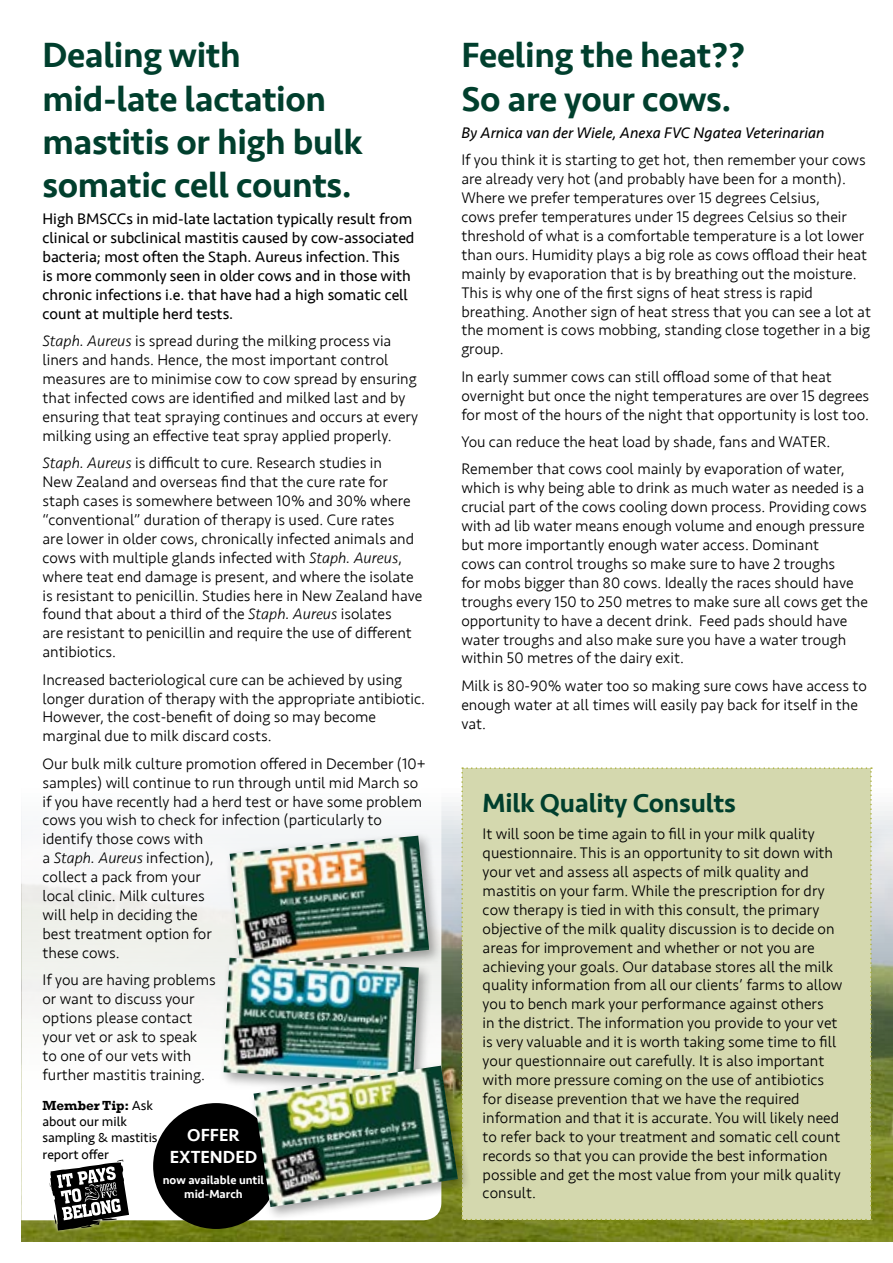
<style>
.page{position:relative;width:893px;height:1263px;background:#fff}
.page>*{position:absolute;margin:0;border:0;box-sizing:border-box;transform-origin:0 0}
.t1{font:500 36px/43.2px "Seravek";letter-spacing:-.01em;color:#003f2d}
.t2{font:500 27px "Seravek";letter-spacing:-.01em;color:#003f2d}
.t3{font:500 18px/21.6px "Seravek";color:#fff;text-align:center}
.t4{font:300 15.75px/18.9px "Seravek";color:#000}
.t5{font:15.75px/18.9px "Seravek";color:#000}
.t6{font:italic 15.75px "Seravek";color:#000}
.t7{font:13.5px/16.2px "Seravek";color:#000}
.t8{font:700 13.5px "Rockwell";color:#000}
.t9{font:500 12px/14.4px "Seravek";color:#fff;text-align:center}
.s1{font-style:italic}
.s2{font-family:"Seravek";font-weight:400}
</style>
<div class="page">
<img style="left:21px;top:767px;width:872px;height:475px">
<div style="left:461px;top:767px;width:411px;height:453px;background:#d4d8ae"></div>
<svg style="left:21px;top:767px;width:420px;height:453px"></svg>
<div style="left:153px;top:1103px;width:126px;height:126px;background:#000;border-radius:50%"></div>
<div style="left:225px;top:831px;width:219px;height:151px;background:#000;opacity:.35"></div>
<img style="left:230px;top:836px;width:199px;height:117px">
<div style="left:219px;top:953px;width:214px;height:144px;background:#000;opacity:.35"></div>
<img style="left:224px;top:958px;width:195px;height:124px">
<div style="left:249px;top:1061px;width:223px;height:160px;background:#000;opacity:.35"></div>
<img style="left:254px;top:1066px;width:204px;height:141px">
<svg style="left:44px;top:1155px;width:89px;height:79px"></svg>
<h1 class="t1" style="left:43px;top:34px;width:322px">Dealing with mid-late lactation mastitis or high bulk somatic cell counts.</h1>
<p class="t5" style="left:43px;top:210px;width:373px">High BMSCCs in mid-late lactation typically result from clinical or subclinical mastitis caused by cow-associated bacteria; most often the Staph. Aureus infection. This<br>is more commonly seen in older cows and in those with chronic infections i.e. that have had a high somatic cell count at multiple herd tests.</p>
<p class="t4" style="left:43px;top:332px;width:377px"><span class="s1">Staph. Aureus</span> is spread during the milking process via liners and hands. Hence, the most important control measures are to minimise cow to cow spread by ensuring that infected cows are identified and milked last and by ensuring that teat spraying continues and occurs at every milking using an effective teat spray applied properly.</p>
<p class="t4" style="left:43px;top:454px;width:381px"><span class="s1">Staph. Aureus</span> is difficult to cure. Research studies in<br>New Zealand and overseas find that the cure rate for staph cases is somewhere between 10% and 30% where “conventional” duration of therapy is used. Cure rates<br>are lower in older cows, chronically infected animals and cows with multiple glands infected with <span class="s1">Staph. Aureus</span>, where teat end damage is present, and where the isolate is resistant to penicillin. Studies here in New Zealand have found that about a third of the <span class="s1">Staph. Aureus</span> isolates<br>are resistant to penicillin and require the use of different antibiotics.</p>
<p class="t4" style="left:43px;top:670px;width:384px">Increased bacteriological cure can be achieved by using longer duration of therapy with the appropriate antibiotic.<br>However, the cost-benefit of doing so may become marginal due to milk discard costs.</p>
<p class="t4" style="left:43px;top:754px;width:385px">Our bulk milk culture promotion offered in December (10+ samples) will continue to run through until mid March so if you have recently had a herd test or have some problem cows you wish to check for infection (particularly to identify those cows with<br>a <span class="s1">Staph. Aureus</span> infection),<br>collect a pack from your<br>local clinic. Milk cultures<br>will help in deciding the<br>best treatment option for<br>these cows.</p>
<p class="t4" style="left:43px;top:971px;width:175px">If you are having problems or want to discuss your options please contact your vet or ask to speak<br>to one of our vets with further mastitis training.</p>
<p class="t8" style="left:43px;top:1097px;width:112px">Member Tip: <span class="s2">Ask</span></p>
<p class="t7" style="left:43px;top:1113px;width:117px">about our milk sampling &amp; mastitis report offer</p>
<p class="t3" style="left:170px;top:1124px;width:89px">OFFER<br>EXTENDED</p>
<p class="t9" style="left:163px;top:1173px;width:103px">now available until mid-March</p>
<h1 class="t1" style="left:461px;top:34px;width:285px">Feeling the heat??<br>So are your cows.</h1>
<p class="t6" style="left:461px;top:120px;width:365px">By Arnica van der Wiele, Anexa FVC Ngatea Veterinarian</p>
<p class="t4" style="left:461px;top:151px;width:411px">If you think it is starting to get hot, then remember your cows are already very hot (and probably have been for a month).<br>Where we prefer temperatures over 15 degrees Celsius,<br>cows prefer temperatures under 15 degrees Celsius so their threshold of what is a comfortable temperature is a lot lower than ours. Humidity plays a big role as cows offload their heat mainly by evaporation that is by breathing out the moisture.<br>This is why one of the first signs of heat stress is rapid breathing. Another sign of heat stress that you can see a lot at the moment is cows mobbing, standing close together in a big group.</p>
<p class="t4" style="left:461px;top:367px;width:409px">In early summer cows can still offload some of that heat overnight but once the night temperatures are over 15 degrees for most of the hours of the night that opportunity is lost too.</p>
<p class="t4" style="left:461px;top:428px;width:385px;line-height:27.5px">You can reduce the heat load by shade, fans and WATER.<br>Remember that cows cool mainly by evaporation of water,</p>
<p class="t4" style="left:461px;top:479px;width:408px">which is why being able to drink as much water as needed is a crucial part of the cows cooling down process. Providing cows with ad lib water means enough volume and enough pressure but more importantly enough water access. Dominant<br>cows can control troughs so make sure to have 2 troughs<br>for mobs bigger than 80 cows. Ideally the races should have troughs every 150 to 250 metres to make sure all cows get the opportunity to have a decent drink. Feed pads should have water troughs and also make sure you have a water trough within 50 metres of the dairy exit.</p>
<p class="t4" style="left:461px;top:676px;width:407px">Milk is 80-90% water too so making sure cows have access to enough water at all times will easily pay back for itself in the vat.</p>
<h2 class="t2" style="left:483px;top:786px;width:255px">Milk Quality Consults</h2>
<p class="t4" style="left:483px;top:825px;width:361px">It will soon be time again to fill in your milk quality questionnaire. This is an opportunity to sit down with your vet and assess all aspects of milk quality and mastitis on your farm. While the prescription for dry cow therapy is tied in with this consult, the primary objective of the milk quality discussion is to decide on areas for improvement and whether or not you are achieving your goals. Our database stores all the milk quality information from all our clients’ farms to allow you to bench mark your performance against others<br>in the district. The information you provide to your vet is very valuable and it is worth taking some time to fill your questionnaire out carefully. It is also important with more pressure coming on the use of antibiotics for disease prevention that we have the required information and that it is accurate. You will likely need to refer back to your treatment and somatic cell count records so that you can provide the best information possible and get the most value from your milk quality consult.</p>
</div>
